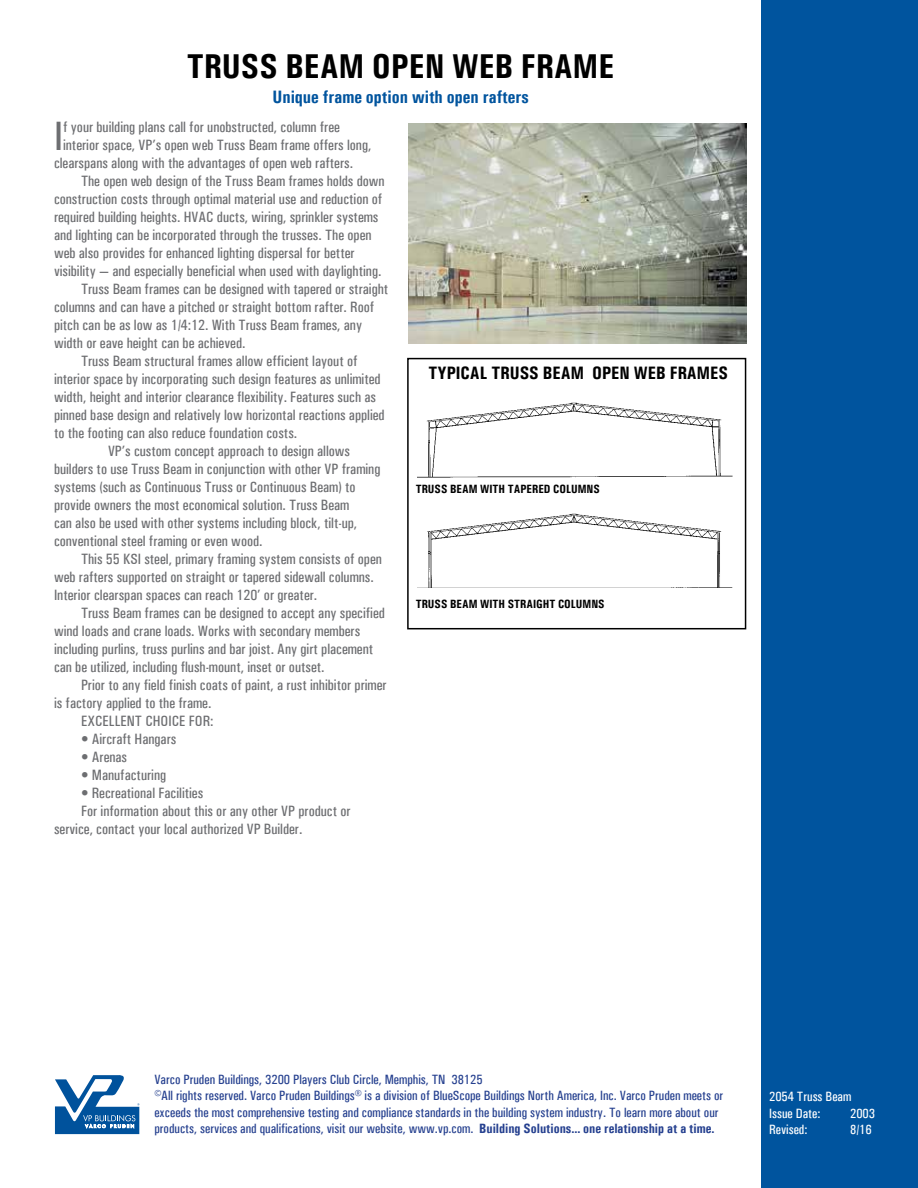
<style>
.page{position:relative;width:918px;height:1188px;background:#fff}
.page>*{position:absolute;margin:0;border:0;box-sizing:border-box;transform-origin:0 0}
.t1{font:500 41.1px "Univers Condensed";color:#6d6e71}
.t2{font:700 34.5px "Univers Condensed";color:#000}
.t3{font:700 18px "Univers Condensed";color:#00549e}
.t4{font:700 18px "Univers Condensed";color:#000}
.t5{font:500 15px "Univers Condensed";color:#6d6e71}
.t6{font:500 13.5px/16.5px "Univers Condensed";color:#25408f}
.t7{font:500 13.5px/16.2px "Univers Condensed";color:#fff}
.t8{font:700 12px "Univers Condensed";color:#000}
.s1{font-weight:700}
</style>
<div class="page">
<div style="left:761px;top:0;width:157px;height:1188px;background:#00549e"></div>
<svg style="left:55px;top:1075px;width:84px;height:59px"></svg>
<img style="left:408px;top:123px;width:338px;height:221px">
<div style="left:407px;top:358px;width:339px;height:271px;border:2px solid #000"></div>
<img style="left:418px;top:403px;width:314px;height:74px">
<img style="left:418px;top:514px;width:314px;height:74px">
<h2 class="t2" style="left:187px;top:45px;width:429px">TRUSS BEAM OPEN WEB FRAME</h2>
<p class="t3" style="left:272px;top:86px;width:258px">Unique frame option with open rafters</p>
<h1 class="t1" style="left:54px;top:112px;width:11px">I</h1>
<p class="t5" style="left:63px;top:118px;width:278px">f your building plans call for unobstructed, column free</p>
<p class="t5" style="left:63px;top:136px;width:310px">interior space, VP’s open web Truss Beam frame offers long,</p>
<p class="t5" style="left:54px;top:154px;width:301px">clearspans along with the advantages of open web rafters.</p>
<p class="t5" style="left:81px;top:172px;width:305px">The open web design of the Truss Beam frames holds down</p>
<p class="t5" style="left:54px;top:190px;width:330px">construction costs through optimal material use and reduction of</p>
<p class="t5" style="left:54px;top:208px;width:326px">required building heights. HVAC ducts, wiring, sprinkler systems</p>
<p class="t5" style="left:54px;top:226px;width:319px">and lighting can be incorporated through the trusses. The open</p>
<p class="t5" style="left:54px;top:244px;width:302px">web also provides for enhanced lighting dispersal for better</p>
<p class="t5" style="left:54px;top:262px;width:329px">visibility — and especially beneficial when used with daylighting.</p>
<p class="t5" style="left:81px;top:280px;width:309px">Truss Beam frames can be designed with tapered or straight</p>
<p class="t5" style="left:54px;top:298px;width:322px">columns and can have a pitched or straight bottom rafter. Roof</p>
<p class="t5" style="left:54px;top:316px;width:310px">pitch can be as low as 1/4:12. With Truss Beam frames, any</p>
<p class="t5" style="left:54px;top:334px;width:193px">width or eave height can be achieved.</p>
<p class="t5" style="left:81px;top:352px;width:278px">Truss Beam structural frames allow efficient layout of</p>
<p class="t5" style="left:54px;top:370px;width:328px">interior space by incorporating such design features as unlimited</p>
<p class="t5" style="left:54px;top:388px;width:324px">width, height and interior clearance flexibility. Features such as</p>
<p class="t5" style="left:54px;top:406px;width:332px">pinned base design and relatively low horizontal reactions applied</p>
<p class="t5" style="left:54px;top:424px;width:245px">to the footing can also reduce foundation costs.</p>
<p class="t5" style="left:108px;top:442px;width:244px">VP’s custom concept approach to design allows</p>
<p class="t5" style="left:54px;top:460px;width:328px">builders to use Truss Beam in conjunction with other VP framing</p>
<p class="t5" style="left:54px;top:478px;width:303px">systems (such as Continuous Truss or Continuous Beam) to</p>
<p class="t5" style="left:54px;top:496px;width:297px">provide owners the most economical solution. Truss Beam</p>
<p class="t5" style="left:54px;top:514px;width:305px">can also be used with other systems including block, tilt-up,</p>
<p class="t5" style="left:54px;top:532px;width:210px">conventional steel framing or even wood.</p>
<p class="t5" style="left:81px;top:550px;width:302px">This 55 KSI steel, primary framing system consists of open</p>
<p class="t5" style="left:54px;top:568px;width:321px">web rafters supported on straight or tapered sidewall columns.</p>
<p class="t5" style="left:54px;top:586px;width:265px">Interior clearspan spaces can reach 120’ or greater.</p>
<p class="t5" style="left:81px;top:604px;width:305px">Truss Beam frames can be designed to accept any specified</p>
<p class="t5" style="left:54px;top:622px;width:308px">wind loads and crane loads. Works with secondary members</p>
<p class="t5" style="left:54px;top:640px;width:321px">including purlins, truss purlins and bar joist. Any girt placement</p>
<p class="t5" style="left:54px;top:658px;width:272px">can be utilized, including flush-mount, inset or outset.</p>
<p class="t5" style="left:81px;top:676px;width:307px">Prior to any field finish coats of paint, a rust inhibitor primer</p>
<p class="t5" style="left:54px;top:694px;width:159px">is factory applied to the frame.</p>
<p class="t5" style="left:81px;top:712px;width:134px">EXCELLENT CHOICE FOR:</p>
<p class="t5" style="left:81px;top:730px;width:97px">• Aircraft Hangars</p>
<p class="t5" style="left:81px;top:748px;width:48px">• Arenas</p>
<p class="t5" style="left:81px;top:766px;width:87px">• Manufacturing</p>
<p class="t5" style="left:81px;top:784px;width:124px">• Recreational Facilities</p>
<p class="t5" style="left:81px;top:802px;width:271px">For information about this or any other VP product or</p>
<p class="t5" style="left:54px;top:820px;width:250px">service, contact your local authorized VP Builder.</p>
<p class="t4" style="left:428px;top:362px;width:301px">TYPICAL TRUSS BEAM OPEN WEB FRAMES</p>
<p class="t8" style="left:416px;top:482px;width:186px">TRUSS BEAM WITH TAPERED COLUMNS</p>
<p class="t8" style="left:416px;top:597px;width:190px">TRUSS BEAM WITH STRAIGHT COLUMNS</p>
<p class="t6" style="left:154px;top:1071px;width:570px">Varco Pruden Buildings, 3200 Players Club Circle, Memphis, TN 38125<br>©All rights reserved. Varco Pruden Buildings® is a division of BlueScope Buildings North America, Inc. Varco Pruden meets or exceeds the most comprehensive testing and compliance standards in the building system industry. To learn more about our products, services and qualifications, visit our website, www.vp.com. <span class="s1">Building Solutions... one relationship at a time.</span></p>
<p class="t7" style="left:769px;top:1089px;width:84px">2054 Truss Beam<br>Issue Date:</p>
<p class="t7" style="left:850px;top:1105px;width:26px">2003</p>
<p class="t7" style="left:769px;top:1121px;width:40px">Revised:</p>
<p class="t7" style="left:850px;top:1121px;width:23px">8/16</p>
</div>
